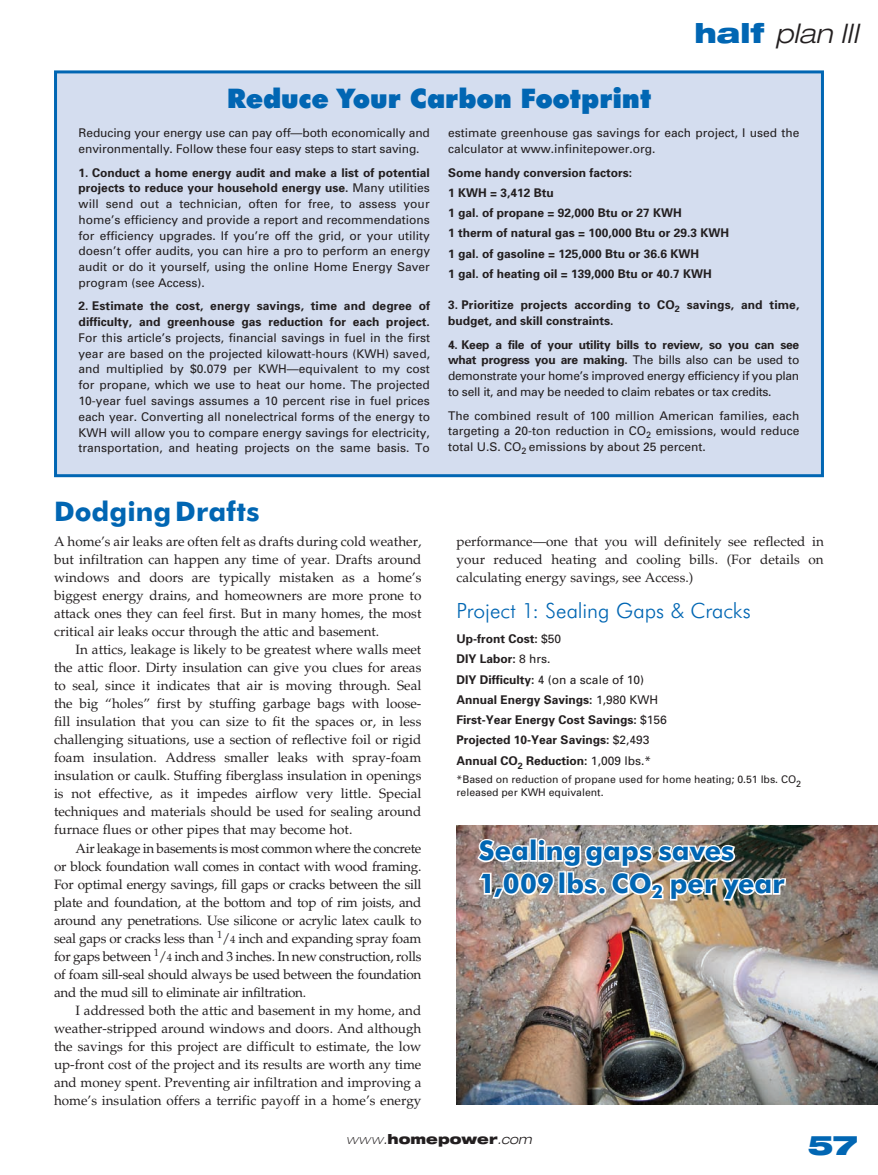
<style>
.page{position:relative;width:878px;height:1175px;background:#fff}
.page>*{position:absolute;margin:0;border:0;box-sizing:border-box;transform-origin:0 0}
.Head_1{font:700 27px/33px "Futuri SW";color:#0166b3}
.Sidebar_Title{font:700 expanded 27px "Futuri SW";letter-spacing:-.005em;color:#0166b3}
.Reysa_Head{font:700 27px "Futuri SW";letter-spacing:.005em;color:#0166b3}
.Sidebar_Body{font:italic 300 expanded 27px "Helvetica Neue";letter-spacing:.005em;color:#231f20}
.t1{font:900 expanded 27px "Helvetica Neue";color:#0166b3}
.Reysa_subhead{font:300 21px "Futuri SW";color:#0166b3}
.Body{font:13.5px/18px "Palatino";color:#231f20;text-align:justify}
.Body_1st{font:13.5px/18px "Palatino";color:#231f20;text-align:justify}
.t2{font:900 expanded 13.5px "Helvetica Neue";color:#231f20}
.Sidebar_Body-2{font:12px/15.8px "Univers";color:#231f20;text-align:justify}
.Sidebar_Body-3{font:700 12px/15.8px "Univers";color:#231f20}
.Sidebar_Body-4{font:10.5px/13.5px "Univers";color:#231f20}
.s1{font-weight:900;font-style:normal;color:#0166b3}
.s2{font-weight:700}
.s3{font-size:10.5px}
.s4{font-weight:400}
.s5{font-weight:100;font-style:italic}
.s6{font-weight:300;font-style:italic}
</style>
<div class="page">
<div style="left:56px;top:72px;width:766px;height:404px;background:#d4ddef"></div>
<div style="left:54px;top:70px;width:770px;height:407px;border:3px solid #0166b3"></div>
<img style="left:456px;top:825px;width:422px;height:279px">
<img style="left:475px;top:837px;width:312px;height:65px">
<p class="Sidebar_Title" style="left:227px;top:79px;width:426px">Reduce Your Carbon Footprint</p>
<p class="Sidebar_Body" style="left:694px;top:17px;width:165px"><span class="s1">half</span> plan III</p>
<p class="Sidebar_Body-2" style="left:79px;top:125px;width:353px">Reducing your energy use can pay off—both economically and environmentally. Follow these four easy steps to start saving.</p>
<p class="Sidebar_Body-2" style="left:79px;top:164px;width:353px"><span class="s2">1. Conduct a home energy audit and make a list of potential projects to reduce your household energy use.</span> Many utilities will send out a technician, often for free, to assess your home’s efficiency and provide a report and recommendations for efficiency upgrades. If you’re off the grid, or your utility doesn’t offer audits, you can hire a pro to perform an energy audit or do it yourself, using the online Home Energy Saver program (see Access).</p>
<p class="Sidebar_Body-2" style="left:79px;top:298px;width:353px"><span class="s2">2. Estimate the cost, energy savings, time and degree of difficulty, and greenhouse gas reduction for each project.<br></span>For this article’s projects, financial savings in fuel in the first year are based on the projected kilowatt-hours (KWH) saved, and multiplied by $0.079 per KWH—equivalent to my cost for propane, which we use to heat our home. The projected 10-year fuel savings assumes a 10 percent rise in fuel prices each year. Converting all nonelectrical forms of the energy to KWH will allow you to compare energy savings for electricity, transportation, and heating projects on the same basis. To</p>
<p class="Sidebar_Body-2" style="left:448px;top:125px;width:353px">estimate greenhouse gas savings for each project, I used the calculator at www.infinitepower.org.</p>
<p class="Sidebar_Body-3" style="left:448px;top:164px;width:186px">Some handy conversion factors:</p>
<p class="Sidebar_Body-3" style="left:448px;top:184px;width:107px">1 KWH = 3,412 Btu</p>
<p class="Sidebar_Body-3" style="left:448px;top:204px;width:235px">1 gal. of propane = 92,000 Btu or 27 KWH</p>
<p class="Sidebar_Body-3" style="left:448px;top:225px;width:283px">1 therm of natural gas = 100,000 Btu or 29.3 KWH</p>
<p class="Sidebar_Body-3" style="left:448px;top:245px;width:253px">1 gal. of gasoline = 125,000 Btu or 36.6 KWH</p>
<p class="Sidebar_Body-3" style="left:448px;top:265px;width:265px">1 gal. of heating oil = 139,000 Btu or 40.7 KWH</p>
<p class="Sidebar_Body-3" style="left:448px;top:297px;width:353px">3. Prioritize projects according to CO<sub>2</sub> savings, and time, budget, and skill constraints.</p>
<p class="Sidebar_Body-2" style="left:448px;top:336px;width:353px"><span class="s2">4. Keep a file of your utility bills to review, so you can see what progress you are making.</span> The bills also can be used to demonstrate your home’s improved energy efficiency if you plan to sell it, and may be needed to claim rebates or tax credits.</p>
<p class="Sidebar_Body-2" style="left:448px;top:407px;width:353px">The combined result of 100 million American families, each targeting a 20-ton reduction in CO<sub>2</sub> emissions, would reduce total U.S. CO<sub>2</sub> emissions by about 25 percent.</p>
<p class="Reysa_Head" style="left:54px;top:494px;width:207px">Dodging Drafts</p>
<p class="Body_1st" style="left:54px;top:533px;width:369px">A home’s air leaks are often felt as drafts during cold weather, but infiltration can happen any time of year. Drafts around windows and doors are typically mistaken as a home’s biggest energy drains, and homeowners are more prone to attack ones they can feel first. But in many homes, the most critical air leaks occur through the attic and basement.</p>
<p class="Body" style="left:54px;top:641px;width:369px;text-indent:22px">In attics, leakage is likely to be greatest where walls meet the attic floor. Dirty insulation can give you clues for areas to seal, since it indicates that air is moving through. Seal the big “holes” first by stuffing garbage bags with loose&shy;fill insulation that you can size to fit the spaces or, in less challenging situations, use a section of reflective foil or rigid foam insulation. Address smaller leaks with spray-foam insulation or caulk. Stuffing fiberglass insulation in openings is not effective, as it impedes airflow very little. Special techniques and materials should be used for sealing around furnace flues or other pipes that may become hot.</p>
<p class="Body" style="left:54px;top:839px;width:369px;text-indent:22px">Air leakage in basements is most common where the concrete or block foundation wall comes in contact with wood framing.<br>For optimal energy savings, fill gaps or cracks between the sill plate and foundation, at the bottom and top of rim joists, and around any penetrations. Use silicone or acrylic latex caulk to seal gaps or cracks less than <sup>1</sup>/<span class="s3">4</span> inch and expanding spray foam for gaps between <sup>1</sup>/<span class="s3">4</span> inch and 3 inches. In new construction, rolls of foam sill-seal should always be used between the foundation and the mud sill to eliminate air infiltration.</p>
<p class="Body" style="left:54px;top:1001px;width:369px;text-indent:22px">I addressed both the attic and basement in my home, and weather-stripped around windows and doors. And although the savings for this project are difficult to estimate, the low up-front cost of the project and its results are worth any time and money spent. Preventing air infiltration and improving a home’s insulation offers a terrific payoff in a home’s energy</p>
<p class="Body" style="left:456px;top:533px;width:369px">performance—one that you will definitely see reflected in your reduced heating and cooling bills. (For details on calculating energy savings, see Access.)</p>
<p class="Reysa_subhead" style="left:456px;top:598px;width:296px">Project 1: Sealing Gaps &amp; Cracks</p>
<p class="Sidebar_Body-3" style="left:456px;top:630px;width:106px">Up-front Cost: <span class="s4">$50</span></p>
<p class="Sidebar_Body-3" style="left:456px;top:651px;width:96px">DIY Labor: <span class="s4">8 hrs.</span></p>
<p class="Sidebar_Body-2" style="left:456px;top:671px;width:189px"><span class="s2">DIY Difficulty:</span> 4 (on a scale of 10)</p>
<p class="Sidebar_Body-3" style="left:456px;top:691px;width:203px">Annual Energy Savings: <span class="s4">1,980 KWH</span></p>
<p class="Sidebar_Body-3" style="left:456px;top:711px;width:212px">First-Year Energy Cost Savings: <span class="s4">$156</span></p>
<p class="Sidebar_Body-3" style="left:456px;top:732px;width:194px">Projected 10-Year Savings: <span class="s4">$2,493</span></p>
<p class="Sidebar_Body-3" style="left:456px;top:752px;width:196px">Annual CO<sub>2</sub> Reduction: <span class="s4">1,009 lbs.*</span></p>
<p class="Sidebar_Body-4" style="left:456px;top:772px;width:346px">*Based on reduction of propane used for home heating; 0.51 lbs. CO<sub>2 </sub>released per KWH equivalent.</p>
<p class="Head_1" style="left:478px;top:836px;width:307px">Sealing gaps saves<br>1,009 lbs. CO<sub>2</sub> per year</p>
<p class="t2" style="left:346px;top:1130px;width:187px"><span class="s5">www</span><span class="s6">.</span>homepower<span class="s6">.com</span></p>
<p class="t1" style="left:807px;top:1128px;width:52px">57</p>
</div>
